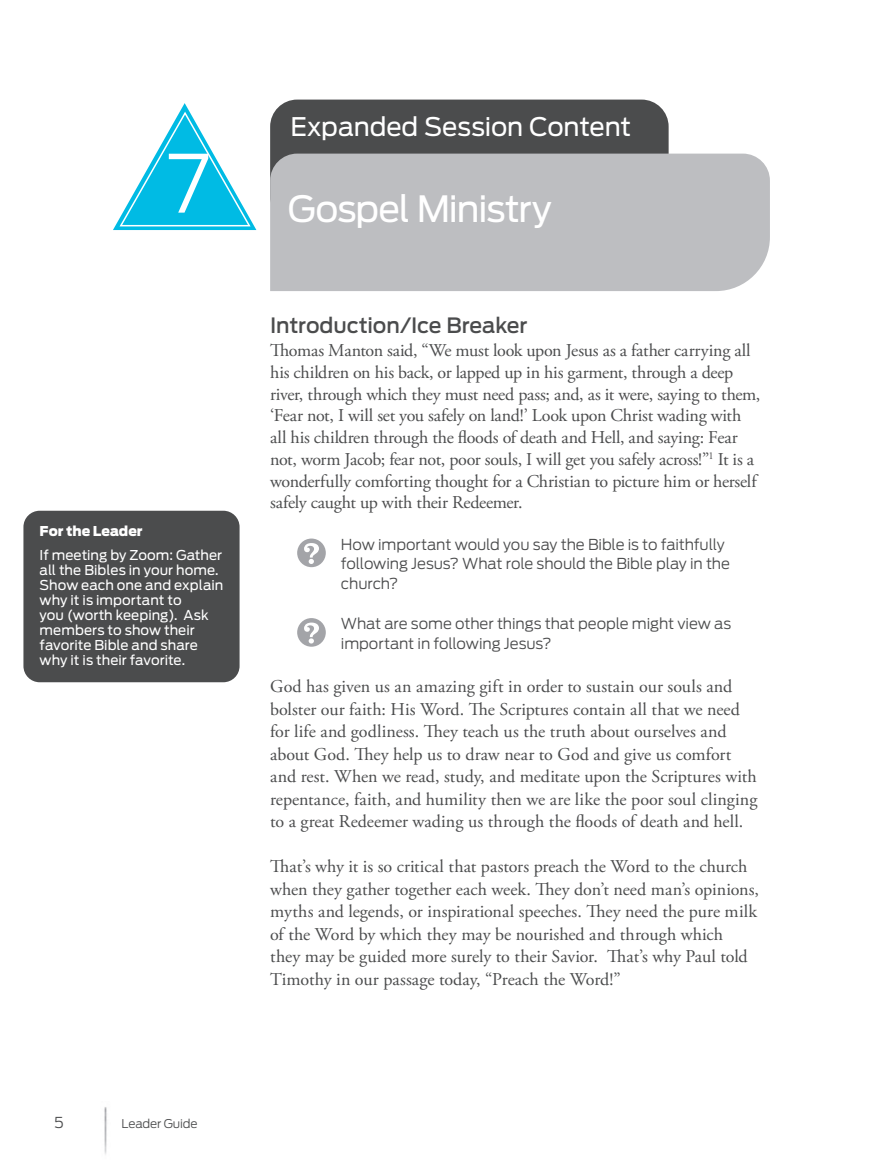
<style>
.page{position:relative;width:878px;height:1175px;background:#fff}
.page>*{position:absolute;margin:0;border:0;box-sizing:border-box;transform-origin:0 0}
.head1_session_number{font:300 79.5px "Antenna";color:#fff}
.head1{font:36px "Antenna";letter-spacing:-.03em;color:#fff}
.header2{font:25.5px "Antenna";letter-spacing:-.005em;color:#fff}
.subhead1{font:500 21px "Antenna";letter-spacing:-.005em;color:#4b4c4d}
.body_no_indent{font:18px/22.5px "Adobe Garamond Pro";letter-spacing:-.005em;color:#4b4c4d}
.questions{font:300 15px/19.5px "Antenna";letter-spacing:-.01em;color:#4b4c4d}
.body4_Voices{font:13.5px/15px "Antenna";color:#fff}
.subhead8_subhead{font:900 13.5px "Antenna";color:#fff}
.t1{font:300 12px "Antenna";letter-spacing:-.01em;color:#4b4c4d}
</style>
<div class="page">
<div style="left:270px;top:100px;width:398px;height:123px;background:#4b4c4d;border-radius:27px"></div>
<div style="left:270px;top:154px;width:500px;height:137px;background:#bdbec1"></div>
<img style="left:104px;top:1107px;width:3px;height:48px">
<div style="left:23px;top:511px;width:216px;height:171px;background:#4b4c4d;border-radius:16px"></div>
<svg style="left:297px;top:538px;width:29px;height:29px"></svg>
<svg style="left:297px;top:618px;width:29px;height:28px"></svg>
<svg style="left:113px;top:103px;width:143px;height:127px"></svg>
<p class="head1_session_number" style="left:167px;top:136px;width:44px">7</p>
<p class="subhead8_subhead" style="left:40px;top:523px;width:105px">For the Leader</p>
<p class="body4_Voices" style="left:40px;top:548px;width:185px">If meeting by Zoom: Gather all the Bibles in your home.<br>Show each one and explain why it is important to<br>you (worth keeping). Ask members to show their favorite Bible and share why it is their favorite.</p>
<p class="header2" style="left:290px;top:112px;width:342px">Expanded Session Content</p>
<p class="head1" style="left:288px;top:187px;width:265px">Gospel Ministry</p>
<p class="subhead1" style="left:270px;top:313px;width:259px">Introduction/Ice Breaker</p>
<p class="body_no_indent" style="left:270px;top:340px;width:491px;line-height:21.8px">Thomas Manton said, “We must look upon Jesus as a father carrying all his children on his back, or lapped up in his garment, through a deep river, through which they must need pass; and, as it were, saying to them, ‘Fear not, I will set you safely on land!’ Look upon Christ wading with all his children through the floods of death and Hell, and saying: Fear not, worm Jacob; fear not, poor souls, I will get you safely across!”<sup>1</sup> It is a wonderfully comforting thought for a Christian to picture him or herself safely caught up with their Redeemer.</p>
<p class="questions" style="left:341px;top:534px;width:390px">How important would you say the Bible is to faithfully following Jesus? What role should the Bible play in the church?</p>
<p class="questions" style="left:341px;top:614px;width:392px">What are some other things that people might view as important in following Jesus?</p>
<p class="body_no_indent" style="left:270px;top:676px;width:488px">God has given us an amazing gift in order to sustain our souls and bolster our faith: His Word. The Scriptures contain all that we need for life and godliness. They teach us the truth about ourselves and about God. They help us to draw near to God and give us comfort and rest. When we read, study, and meditate upon the Scriptures with repentance, faith, and humility then we are like the poor soul clinging to a great Redeemer wading us through the floods of death and hell.</p>
<p class="body_no_indent" style="left:270px;top:856px;width:490px">That’s why it is so critical that pastors preach the Word to the church when they gather together each week. They don’t need man’s opinions, myths and legends, or inspirational speeches. They need the pure milk of the Word by which they may be nourished and through which<br>they may be guided more surely to their Savior. That’s why Paul told Timothy in our passage today, “Preach the Word!”</p>
<p class="questions" style="left:54px;top:1112px;width:11px">5</p>
<p class="t1" style="left:122px;top:1116px;width:78px">Leader Guide</p>
</div>
